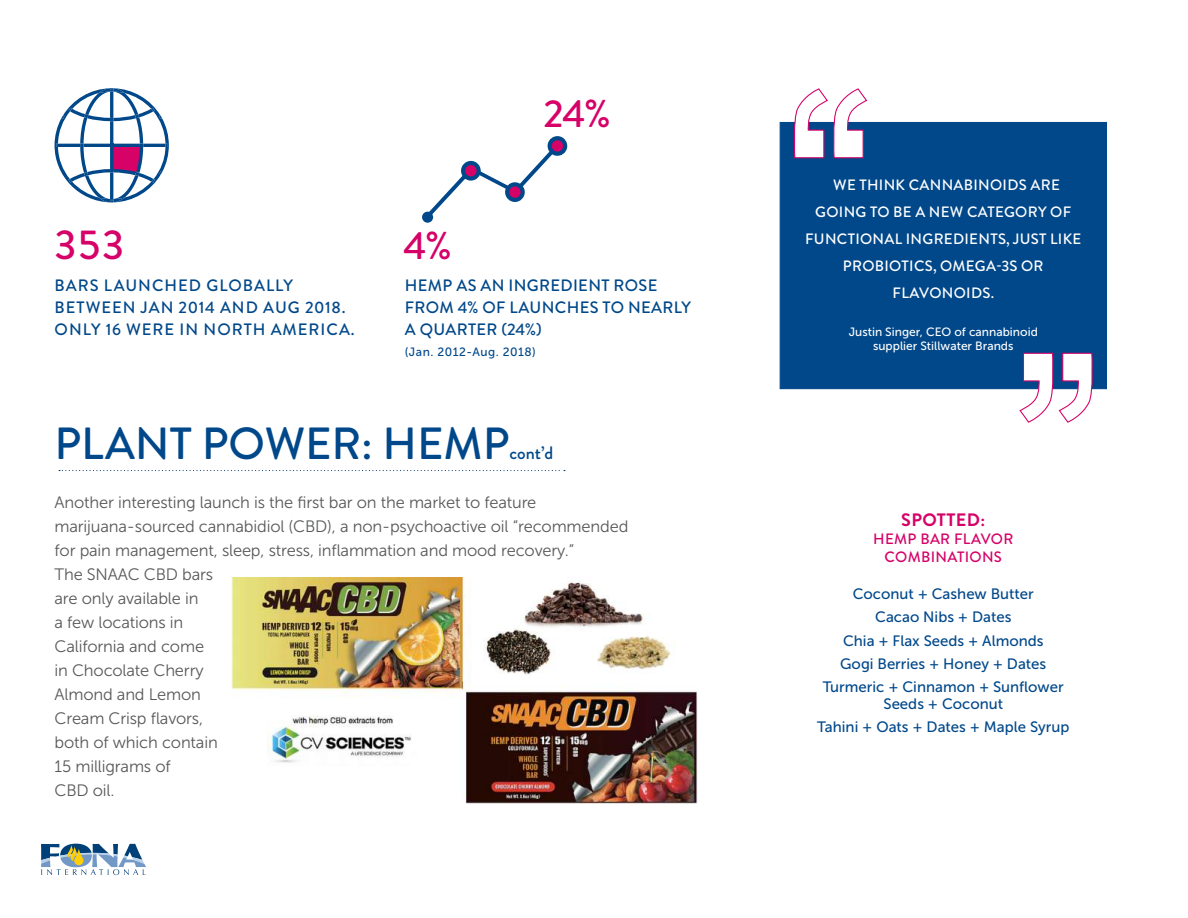
<style>
.page{position:relative;width:1188px;height:918px;background:#fff}
.page>*{position:absolute;margin:0;border:0;box-sizing:border-box;transform-origin:0 0}
.t1{font:500 45px "Brandon Grotesque";color:#00488a}
.t2{font:500 41.7px "Brandon Grotesque";color:#d60268}
.t3{font:500 38.85px "Brandon Grotesque";color:#d60268}
.t4{font:700 18px "Brandon Grotesque";letter-spacing:.02em;color:#d60268}
.t5{font:500 18px "Brandon Grotesque";color:#00488a}
.t6{font:16.5px/24px "Museo Sans 300";letter-spacing:-.01em;color:#57585a}
.t7{font:500 16.5px/21.8px "Brandon Grotesque";letter-spacing:.06em;color:#00488a}
.t8{font:500 16.5px/21.8px "Brandon Grotesque";letter-spacing:.02em;color:#00488a}
.t9{font:15px/23.2px "Museo Sans 500";color:#00488a;text-align:center}
.t10{font:500 15px/27px "Brandon Grotesque";letter-spacing:.02em;color:#fff;text-align:center}
.t11{font:500 15px/18px "Brandon Grotesque";letter-spacing:.02em;color:#d60268;text-align:center}
.t12{font:12px/14.4px "Museo Sans 500";color:#fff;text-align:center}
.t13{font:12px "Museo Sans 500";letter-spacing:.04em;color:#00488a}
</style>
<div class="page">
<svg style="left:59px;top:470px;width:506px;height:1px"></svg>
<img style="left:232px;top:577px;width:466px;height:227px">
<svg style="left:41px;top:844px;width:105px;height:31px"></svg>
<div style="left:780px;top:122px;width:327px;height:267px;background:#00488a;border:1px solid #00488a"></div>
<svg style="left:1019px;top:353px;width:74px;height:70px"></svg>
<svg style="left:794px;top:89px;width:73px;height:69px"></svg>
<svg style="left:461px;top:161px;width:20px;height:20px"></svg>
<div style="left:465px;top:165px;width:12px;height:11px;background:#d60268;border-radius:50%"></div>
<div style="left:505px;top:182px;width:20px;height:20px;background:#00488a;border-radius:50%"></div>
<div style="left:509px;top:186px;width:12px;height:12px;background:#d60268;border-radius:50%"></div>
<svg style="left:477px;top:136px;width:90px;height:56px"></svg>
<svg style="left:430px;top:173px;width:37px;height:44px"></svg>
<div style="left:422px;top:211px;width:11px;height:12px;background:#00488a;border-radius:50%"></div>
<svg style="left:55px;top:88px;width:114px;height:114px"></svg>
<h2 class="t2" style="left:55px;top:215px;width:71px">353</h2>
<p class="t7" style="left:55px;top:275px;width:301px">BARS LAUNCHED GLOBALLY<br>BETWEEN JAN 2014 AND AUG 2018.<br>ONLY 16 WERE IN NORTH AMERICA.</p>
<h3 class="t3" style="left:403px;top:218px;width:50px">4%</h3>
<h3 class="t3" style="left:543px;top:87px;width:69px">24%</h3>
<p class="t8" style="left:405px;top:275px;width:288px">HEMP AS AN INGREDIENT ROSE<br>FROM 4% OF LAUNCHES TO NEARLY<br>A QUARTER (24%)</p>
<p class="t13" style="left:405px;top:345px;width:133px">(Jan. 2012-Aug. 2018)</p>
<h1 class="t1" style="left:55px;top:412px;width:456px">PLANT POWER: HEMP</h1>
<p class="t5" style="left:509px;top:440px;width:45px">cont’d</p>
<p class="t6" style="left:55px;top:491px;width:575px">Another interesting launch is the first bar on the market to feature marijuana-sourced cannabidiol (CBD), a non-psychoactive oil “recommended for pain management, sleep, stress, inflammation and mood recovery.”<br>The SNAAC CBD bars<br>are only available in<br>a few locations in<br>California and come<br>in Chocolate Cherry<br>Almond and Lemon<br>Cream Crisp flavors,<br>both of which contain<br>15 milligrams of<br>CBD oil.</p>
<p class="t10" style="left:805px;top:172px;width:278px">WE THINK CANNABINOIDS ARE<br>GOING TO BE A NEW CATEGORY OF<br>FUNCTIONAL INGREDIENTS, JUST LIKE<br>PROBIOTICS, OMEGA-3S OR<br>FLAVONOIDS.</p>
<p class="t12" style="left:849px;top:324px;width:191px">Justin Singer, CEO of cannabinoid supplier Stillwater Brands</p>
<p class="t4" style="left:901px;top:507px;width:86px">SPOTTED:</p>
<p class="t11" style="left:873px;top:530px;width:142px">HEMP BAR FLAVOR<br>COMBINATIONS</p>
<p class="t9" style="left:823px;top:582px;width:243px">Coconut + Cashew Butter<br>Cacao Nibs + Dates<br>Chia + Flax Seeds + Almonds<br>Gogi Berries + Honey + Dates<br>Turmeric + Cinnamon + Sunflower</p>
<p class="t9" style="left:817px;top:692px;width:254px">Seeds + Coconut<br>Tahini + Oats + Dates + Maple Syrup</p>
</div>
